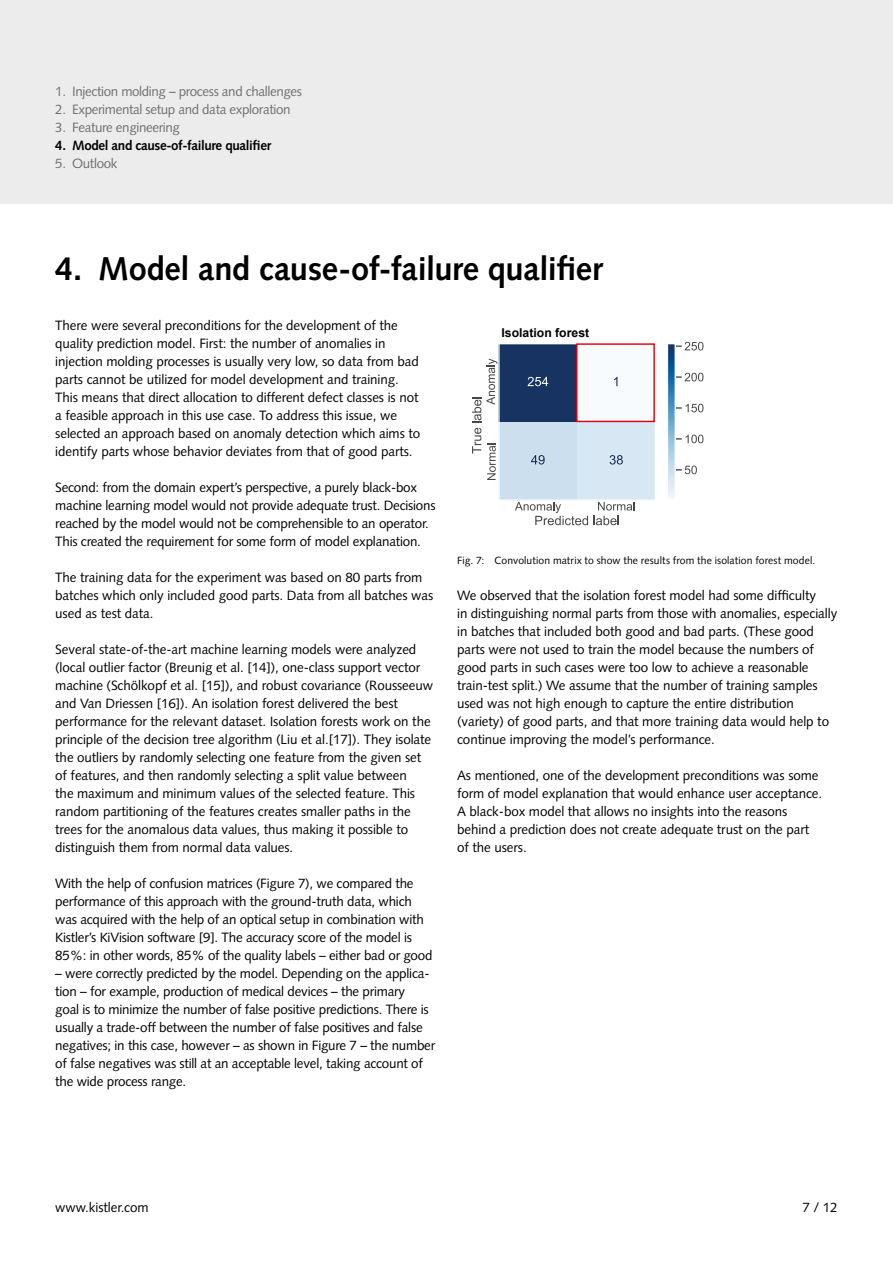
<style>
.page{position:relative;width:893px;height:1263px;background:#fff}
.page>*{position:absolute;margin:0;border:0;box-sizing:border-box;transform-origin:0 0}
.t1{font:700 33px "Syntax LT Std";letter-spacing:-.01em;color:#000}
.t2{font:13.5px/18px "Syntax LT Std";letter-spacing:-.005em;color:#000}
.t3{font:13.5px "Syntax LT Std";letter-spacing:-.025em;color:#6f7070}
.t4{font:700 13.5px "Syntax LT Std";letter-spacing:-.025em;color:#000}
.t5{font:700 12.3px "Arial";color:#000}
.t6{font:10.5px "Syntax LT Std";letter-spacing:.01em;color:#000}
</style>
<div class="page">
<div style="left:0;top:0;width:893px;height:204px;background:#ececec"></div>
<img style="left:500px;top:344px;width:155px;height:155px">
<svg style="left:515px;top:502px;width:120px;height:23px"></svg>
<svg style="left:528px;top:377px;width:20px;height:9px"></svg>
<svg style="left:614px;top:377px;width:3px;height:9px"></svg>
<svg style="left:531px;top:455px;width:14px;height:9px"></svg>
<svg style="left:610px;top:455px;width:13px;height:9px"></svg>
<svg style="left:668px;top:342px;width:35px;height:157px"></svg>
<svg style="left:472px;top:359px;width:25px;height:121px"></svg>
<div style="left:576px;top:343px;width:79px;height:79px;border:1px solid #e7000e"></div>
<p class="t3" style="left:55px;top:83px;width:248px">1. Injection molding – process and challenges</p>
<p class="t3" style="left:55px;top:101px;width:237px">2. Experimental setup and data exploration</p>
<p class="t3" style="left:55px;top:119px;width:126px">3. Feature engineering</p>
<p class="t4" style="left:55px;top:137px;width:217px">4. Model and cause-of-failure qualifier</p>
<p class="t3" style="left:55px;top:155px;width:64px">5. Outlook</p>
<h1 class="t1" style="left:55px;top:250px;width:549px">4. Model and cause-of-failure qualifier</h1>
<p class="t2" style="left:55px;top:316px;width:366px">There were several preconditions for the development of the quality prediction model. First: the number of anomalies in injection molding processes is usually very low, so data from bad parts cannot be utilized for model development and training.<br>This means that direct allocation to different defect classes is not a feasible approach in this use case. To address this issue, we selected an approach based on anomaly detection which aims to identify parts whose behavior deviates from that of good parts.</p>
<p class="t2" style="left:55px;top:478px;width:382px">Second: from the domain expert’s perspective, a purely black-box machine learning model would not provide adequate trust. Decisions reached by the model would not be comprehensible to an operator.<br>This created the requirement for some form of model explanation.</p>
<p class="t2" style="left:55px;top:568px;width:379px">The training data for the experiment was based on 80 parts from batches which only included good parts. Data from all batches was used as test data.</p>
<p class="t2" style="left:55px;top:640px;width:379px">Several state-of-the-art machine learning models were analyzed (local outlier factor (Breunig et al. [14]), one-class support vector machine (Schölkopf et al. [15]), and robust covariance (Rousseeuw and Van Driessen [16]). An isolation forest delivered the best performance for the relevant dataset. Isolation forests work on the principle of the decision tree algorithm (Liu et al.[17]). They isolate the outliers by randomly selecting one feature from the given set of features, and then randomly selecting a split value between<br>the maximum and minimum values of the selected feature. This random partitioning of the features creates smaller paths in the trees for the anomalous data values, thus making it possible to distinguish them from normal data values.</p>
<p class="t2" style="left:55px;top:874px;width:379px">With the help of confusion matrices (Figure 7), we compared the performance of this approach with the ground-truth data, which was acquired with the help of an optical setup in combination with Kistler’s KiVision software [9]. The accuracy score of the model is 85%: in other words, 85% of the quality labels – either bad or good</p>
<p class="t2" style="left:55px;top:964px;width:381px">– were correctly predicted by the model. Depending on the applica&shy;tion – for example, production of medical devices – the primary<br>goal is to minimize the number of false positive predictions. There is usually a trade-off between the number of false positives and false negatives; in this case, however – as shown in Figure 7 – the number of false negatives was still at an acceptable level, taking account of the wide process range.</p>
<p class="t5" style="left:501px;top:324px;width:89px">Isolation forest</p>
<p class="t6" style="left:457px;top:554px;width:360px">Fig. 7: Convolution matrix to show the results from the isolation forest model.</p>
<p class="t2" style="left:457px;top:586px;width:382px">We observed that the isolation forest model had some difficulty<br>in distinguishing normal parts from those with anomalies, especially in batches that included both good and bad parts. (These good parts were not used to train the model because the numbers of good parts in such cases were too low to achieve a reasonable train-test split.) We assume that the number of training samples used was not high enough to capture the entire distribution (variety) of good parts, and that more training data would help to continue improving the model’s performance.</p>
<p class="t2" style="left:457px;top:766px;width:367px">As mentioned, one of the development preconditions was some form of model explanation that would enhance user acceptance.<br>A black-box model that allows no insights into the reasons behind a prediction does not create adequate trust on the part of the users.</p>
<p class="t2" style="left:55px;top:1198px;width:95px">www.kistler.com</p>
<p class="t2" style="left:802px;top:1198px;width:37px">7 / 12</p>
</div>
